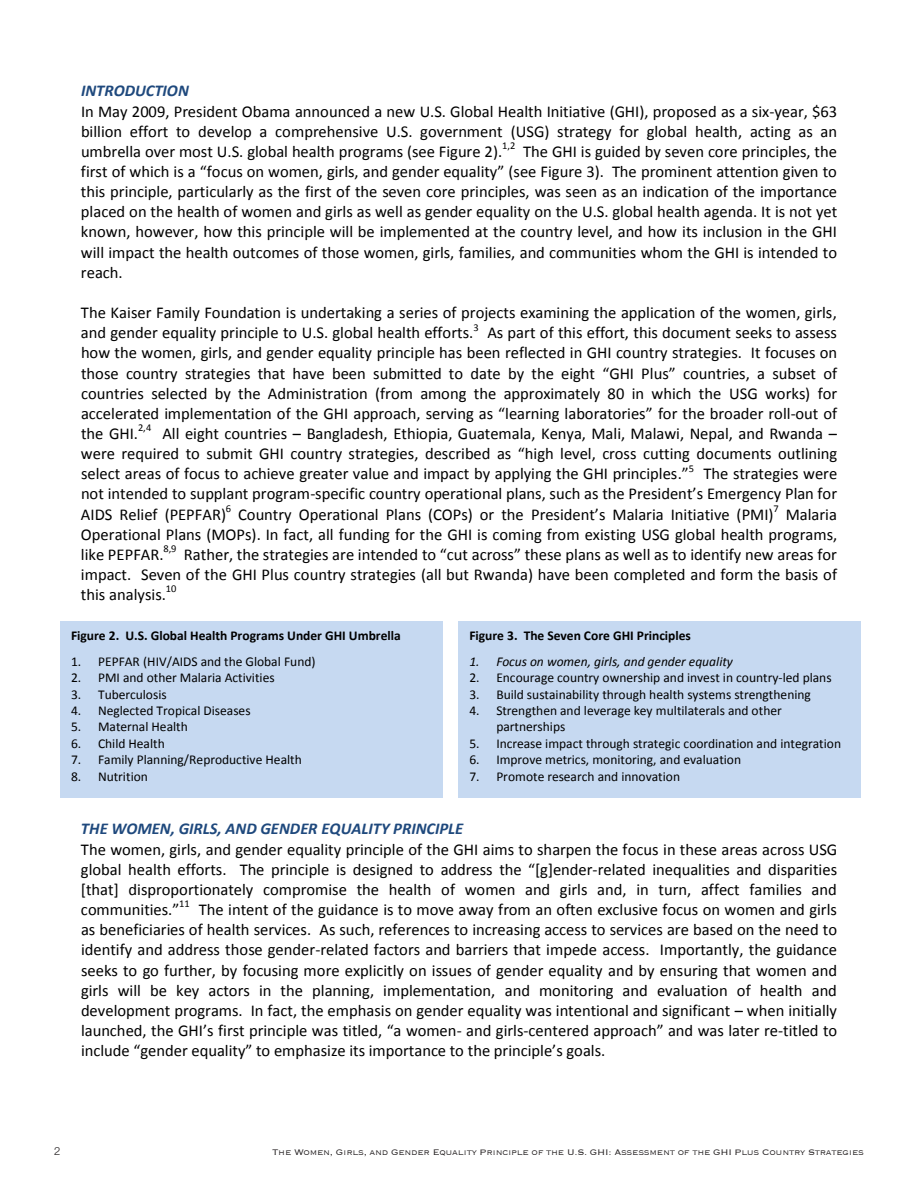
<style>
.page{position:relative;width:918px;height:1188px;background:#fff}
.page>*{position:absolute;margin:0;border:0;box-sizing:border-box;transform-origin:0 0}
.t1{font:16.5px/20.1px "Calibri";color:#000;text-align:justify}
.t2{font:13.5px/16.5px "Calibri";color:#000}
.t3{font:700 13.5px "Calibri";color:#000}
.t4{font:italic 13.5px "Calibri";color:#000}
.PAGE__L{font:300 11.25px "Helvetica Neue";color:#231f20}
.PAGE_bottomL{font:300 10.5px "Copperplate";letter-spacing:-.025em;color:#231f20}
.t5{font:10.5px "Calibri";color:#000}
.s1{font-weight:700;font-style:italic;color:#1f497d}
</style>
<div class="page">
<div style="left:459px;top:622px;width:402px;height:176px;background:#c6d9f1"></div>
<div style="left:60px;top:622px;width:383px;height:176px;background:#c6d9f1"></div>
<p class="t1" style="left:81px;top:81px;width:758px;text-align:left"><span class="s1">INTRODUCTION<br></span>In May 2009, President Obama announced a new U.S. Global Health Initiative (GHI), proposed as a six-year, $63 billion effort to develop a comprehensive U.S. government (USG) strategy for global health, acting as an umbrella over most U.S. global health programs (see Figure 2).</p>
<p class="t5" style="left:502px;top:139px;width:15px">1,2</p>
<p class="t1" style="left:81px;top:142px;width:758px;text-indent:442px">The GHI is guided by seven core principles, the first of which is a “focus on women, girls, and gender equality” (see Figure 3). The prominent attention given to this principle, particularly as the first of the seven core principles, was seen as an indication of the importance placed on the health of women and girls as well as gender equality on the U.S. global health agenda. It is not yet known, however, how this principle will be implemented at the country level, and how its inclusion in the GHI will impact the health outcomes of those women, girls, families, and communities whom the GHI is intended to reach.</p>
<p class="t1" style="left:81px;top:303px;width:758px">The Kaiser Family Foundation is undertaking a series of projects examining the application of the women, girls, and gender equality principle to U.S. global health efforts.</p>
<p class="t5" style="left:473px;top:321px;width:7px">3</p>
<p class="t1" style="left:81px;top:323px;width:758px;text-indent:406px">As part of this effort, this document seeks to assess how the women, girls, and gender equality principle has been reflected in GHI country strategies. It focuses on those country strategies that have been submitted to date by the eight “GHI Plus” countries, a subset of countries selected by the Administration (from among the approximately 80 in which the USG works) for accelerated implementation of the GHI approach, serving as “learning laboratories” for the broader roll-out of the GHI.</p>
<p class="t5" style="left:138px;top:421px;width:15px">2,4</p>
<p class="t1" style="left:81px;top:423px;width:758px;text-indent:81px">All eight countries – Bangladesh, Ethiopia, Guatemala, Kenya, Mali, Malawi, Nepal, and Rwanda – were required to submit GHI country strategies, described as “high level, cross cutting documents outlining select areas of focus to achieve greater value and impact by applying the GHI principles.”</p>
<p class="t5" style="left:689px;top:462px;width:7px">5</p>
<p class="t1" style="left:81px;top:464px;width:758px;text-indent:622px">The strategies were not intended to supplant program-specific country operational plans, such as the President’s Emergency Plan for AIDS Relief (PEPFAR)</p>
<p class="t5" style="left:226px;top:502px;width:7px">6</p>
<p class="t1" style="left:238px;top:504px;width:537px">Country Operational Plans (COPs) or the President’s Malaria Initiative (PMI)</p>
<p class="t5" style="left:773px;top:502px;width:7px">7</p>
<p class="t1" style="left:81px;top:504px;width:758px;text-indent:705px">Malaria Operational Plans (MOPs). In fact, all funding for the GHI is coming from existing USG global health programs, like PEPFAR.</p>
<p class="t5" style="left:163px;top:542px;width:15px">8,9</p>
<p class="t1" style="left:81px;top:544px;width:758px;text-indent:103px">Rather, the strategies are intended to “cut across” these plans as well as to identify new areas for impact. Seven of the GHI Plus country strategies (all but Rwanda) have been completed and form the basis of this analysis.</p>
<p class="t5" style="left:166px;top:582px;width:12px">10</p>
<p class="t3" style="left:71px;top:627px;width:331px">Figure 2. U.S. Global Health Programs Under GHI Umbrella</p>
<p class="t2" style="left:71px;top:653px;width:246px">1. PEPFAR (HIV/AIDS and the Global Fund)</p>
<p class="t2" style="left:71px;top:669px;width:205px">2. PMI and other Malaria Activities</p>
<p class="t2" style="left:71px;top:686px;width:97px">3. Tuberculosis</p>
<p class="t2" style="left:71px;top:702px;width:181px">4. Neglected Tropical Diseases</p>
<p class="t2" style="left:71px;top:719px;width:118px">5. Maternal Health</p>
<p class="t2" style="left:71px;top:735px;width:95px">6. Child Health</p>
<p class="t2" style="left:71px;top:752px;width:232px">7. Family Planning/Reproductive Health</p>
<p class="t2" style="left:71px;top:768px;width:78px">8. Nutrition</p>
<p class="t3" style="left:469px;top:627px;width:223px">Figure 3. The Seven Core GHI Principles</p>
<p class="t4" style="left:469px;top:652px;width:265px">1. Focus on women, girls, and gender equality</p>
<p class="t2" style="left:469px;top:669px;width:364px">2. Encourage country ownership and invest in country-led plans</p>
<p class="t2" style="left:469px;top:686px;width:343px">3. Build sustainability through health systems strengthening</p>
<p class="t2" style="left:496px;top:702px;width:287px;text-indent:-27px">4. Strengthen and leverage key multilaterals and other partnerships</p>
<p class="t2" style="left:469px;top:735px;width:373px">5. Increase impact through strategic coordination and integration</p>
<p class="t2" style="left:469px;top:752px;width:273px">6. Improve metrics, monitoring, and evaluation</p>
<p class="t2" style="left:469px;top:768px;width:212px">7. Promote research and innovation</p>
<p class="t1" style="left:81px;top:819px;width:758px;text-align:left"><span class="s1">THE WOMEN, GIRLS, AND GENDER EQUALITY PRINCIPLE<br></span>The women, girls, and gender equality principle of the GHI aims to sharpen the focus in these areas across USG global health efforts. The principle is designed to address the “[g]ender-related inequalities and disparities [that] disproportionately compromise the health of women and girls and, in turn, affect families and communities.”</p>
<p class="t5" style="left:179px;top:897px;width:12px">11</p>
<p class="t1" style="left:81px;top:900px;width:758px;text-indent:118px">The intent of the guidance is to move away from an often exclusive focus on women and girls as beneficiaries of health services. As such, references to increasing access to services are based on the need to identify and address those gender-related factors and barriers that impede access. Importantly, the guidance seeks to go further, by focusing more explicitly on issues of gender equality and by ensuring that women and girls will be key actors in the planning, implementation, and monitoring and evaluation of health and development programs. In fact, the emphasis on gender equality was intentional and significant – when initially launched, the GHI’s first principle was titled, “a women- and girls-centered approach” and was later re-titled to include “gender equality” to emphasize its importance to the principle’s goals.</p>
<p class="PAGE__L" style="left:54px;top:1144px;width:8px">2</p>
<p class="PAGE_bottomL" style="left:272px;top:1146px;width:593px">The Women, Girls, and Gender Equality Principle of the U.S. GHI: Assessment of the GHI Plus Country Strategies</p>
</div>
